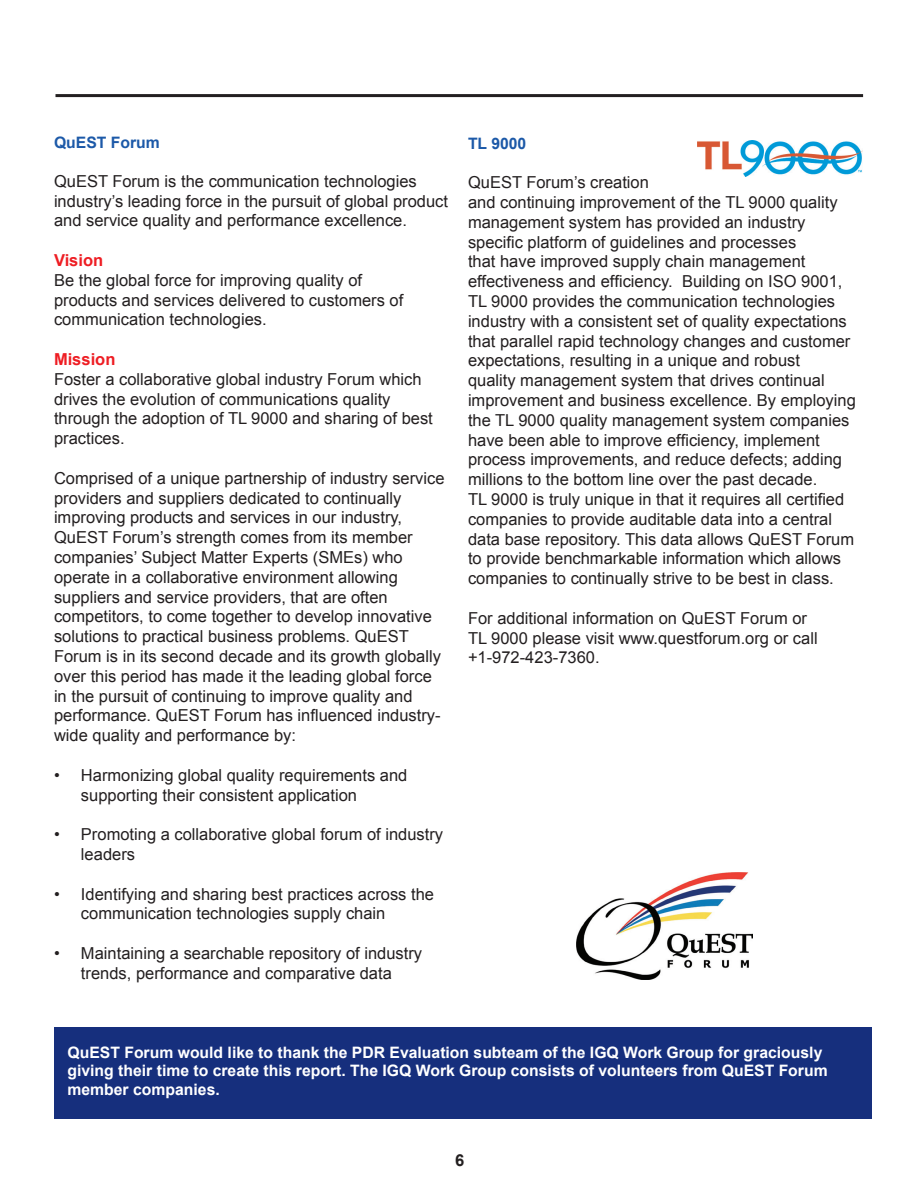
<style>
.page{position:relative;width:918px;height:1188px;background:#fff}
.page>*{position:absolute;margin:0;border:0;box-sizing:border-box;transform-origin:0 0}
.t1{font:16.5px/19.8px "Arial";color:#231f20}
.t2{font:700 16.5px "Arial";color:#ee1d23}
.t3{font:700 16.5px "Arial";color:#231f20}
.t4{font:700 15.75px/18.9px "Arial";color:#fff}
.t5{font:700 15.75px "Arial";color:#1c59a8}
</style>
<div class="page">
<hr style="left:56px;top:94px;width:807px;height:3px;background:#231f20">
<div style="left:54px;top:1027px;width:818px;height:92px;background:#162f7d"></div>
<img style="left:698px;top:140px;width:165px;height:37px">
<img style="left:576px;top:872px;width:177px;height:108px">
<p class="t5" style="left:54px;top:134px;width:107px">QuEST Forum</p>
<p class="t1" style="left:54px;top:171px;width:396px">QuEST Forum is the communication technologies industry’s leading force in the pursuit of global product and service quality and performance excellence.</p>
<p class="t2" style="left:54px;top:251px;width:51px">Vision</p>
<p class="t1" style="left:54px;top:270px;width:351px">Be the global force for improving quality of products and services delivered to customers of communication technologies.</p>
<p class="t2" style="left:54px;top:350px;width:63px">Mission</p>
<p class="t1" style="left:54px;top:369px;width:380px">Foster a collaborative global industry Forum which drives the evolution of communications quality through the adoption of TL 9000 and sharing of best practices.</p>
<p class="t1" style="left:54px;top:468px;width:392px">Comprised of a unique partnership of industry service providers and suppliers dedicated to continually improving products and services in our industry, QuEST Forum’s strength comes from its member companies’ Subject Matter Experts (SMEs) who operate in a collaborative environment allowing suppliers and service providers, that are often competitors, to come together to develop innovative solutions to practical business problems. QuEST Forum is in its second decade and its growth globally over this period has made it the leading global force in the pursuit of continuing to improve quality and performance. QuEST Forum has influenced industry&shy;wide quality and performance by:</p>
<p class="t1" style="left:81px;top:765px;width:328px;text-indent:-27px">• Harmonizing global quality requirements and supporting their consistent application</p>
<p class="t1" style="left:81px;top:825px;width:364px;text-indent:-27px">• Promoting a collaborative global forum of industry leaders</p>
<p class="t1" style="left:81px;top:884px;width:355px;text-indent:-27px">• Identifying and sharing best practices across the communication technologies supply chain</p>
<p class="t1" style="left:54px;top:943px;width:370px;text-align:center">• Maintaining a searchable repository of industry trends, performance and comparative data</p>
<p class="t5" style="left:468px;top:134px;width:60px">TL 9000</p>
<p class="t1" style="left:468px;top:173px;width:389px">QuEST Forum’s creation<br>and continuing improvement of the TL 9000 quality management system has provided an industry specific platform of guidelines and processes<br>that have improved supply chain management effectiveness and efficiency. Building on ISO 9001, TL 9000 provides the communication technologies industry with a consistent set of quality expectations that parallel rapid technology changes and customer expectations, resulting in a unique and robust<br>quality management system that drives continual improvement and business excellence. By employing the TL 9000 quality management system companies have been able to improve efficiency, implement process improvements, and reduce defects; adding millions to the bottom line over the past decade.<br>TL 9000 is truly unique in that it requires all certified companies to provide auditable data into a central data base repository. This data allows QuEST Forum to provide benchmarkable information which allows companies to continually strive to be best in class.</p>
<p class="t1" style="left:468px;top:608px;width:351px">For additional information on QuEST Forum or<br>TL 9000 please visit www.questforum.org or call +1-972-423-7360.</p>
<p class="t4" style="left:68px;top:1043px;width:762px">QuEST Forum would like to thank the PDR Evaluation subteam of the IGQ Work Group for graciously giving their time to create this report. The IGQ Work Group consists of volunteers from QuEST Forum member companies.</p>
<p class="t3" style="left:455px;top:1151px;width:11px">6</p>
</div>
